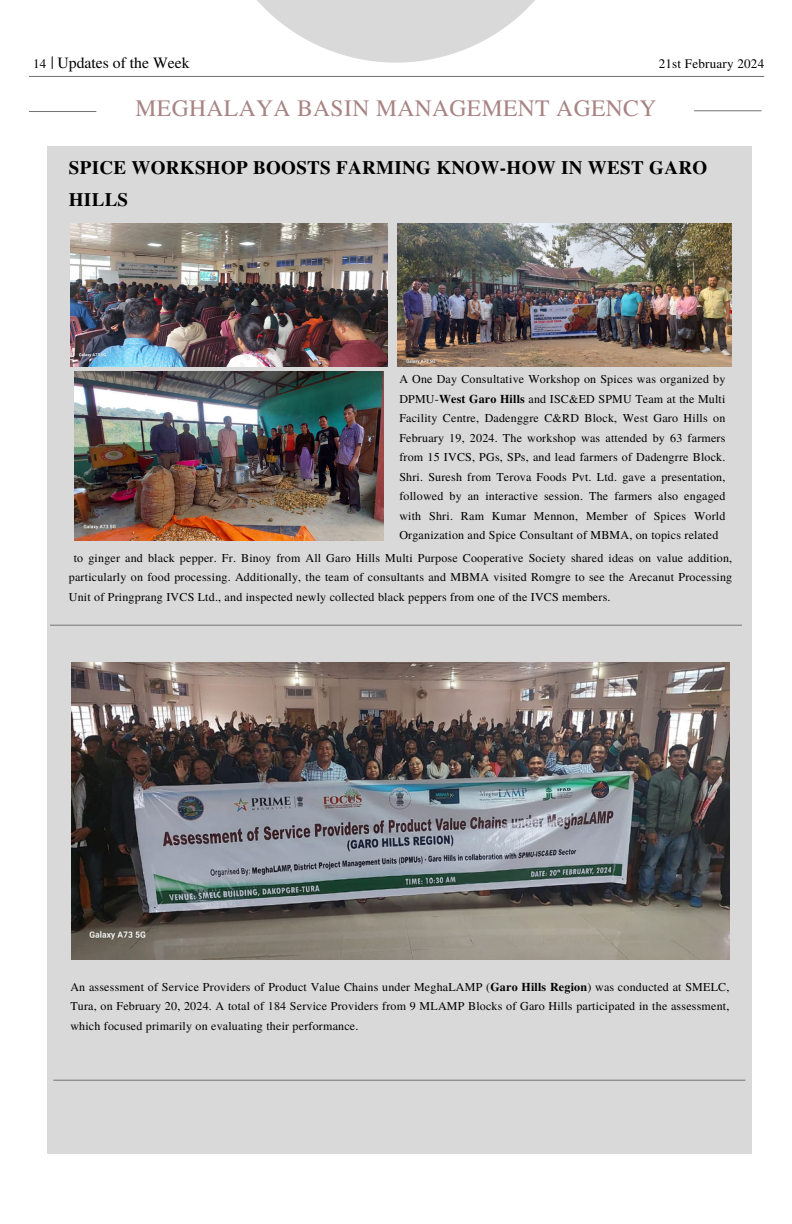
<style>
.page{position:relative;width:792px;height:1224px;background:#fff}
.page>*{position:absolute;margin:0;border:0;box-sizing:border-box;transform-origin:0 0}
.t1{font:23.5px "Te X Gyre Termes";letter-spacing:.015em;color:#a88484}
.t2{font:700 19px/31.5px "Te X Gyre Termes";letter-spacing:.015em;color:#000}
.t3{font:15.7px "Te X Gyre Termes";color:#000}
.t4{font:13.1px "Te X Gyre Termes";letter-spacing:.015em;color:#000}
.t5{font:12px/19.5px "Te X Gyre Termes";letter-spacing:.015em;color:#000;text-align:justify}
.s1{font-weight:700}
</style>
<div class="page">
<svg style="left:52px;top:56px;width:1px;height:13px"></svg>
<hr style="left:29px;top:76px;width:735px;height:1px;background:#737373">
<svg style="left:257px;top:0;width:278px;height:63px"></svg>
<hr style="left:29px;top:111px;width:67px;height:1px;background:#737373">
<hr style="left:694px;top:110px;width:68px;height:1px;background:#737373">
<div style="left:47px;top:146px;width:705px;height:1007px;background:#d9d9d9"></div>
<hr style="left:50px;top:625px;width:692px;height:1px;background:#737373">
<hr style="left:53px;top:1080px;width:692px;height:1px;background:#737373">
<img style="left:70px;top:224px;width:318px;height:142px">
<img style="left:75px;top:371px;width:309px;height:170px">
<img style="left:398px;top:224px;width:333px;height:142px">
<img style="left:72px;top:663px;width:657px;height:296px">
<p class="t4" style="left:33px;top:54px;width:15px">14</p>
<p class="t3" style="left:58px;top:51px;width:134px">Updates of the Week</p>
<p class="t4" style="left:659px;top:54px;width:107px">21st February 2024</p>
<p class="t1" style="left:136px;top:92px;width:522px">MEGHALAYA BASIN MANAGEMENT AGENCY</p>
<p class="t2" style="left:69px;top:151px;width:640px">SPICE WORKSHOP BOOSTS FARMING KNOW-HOW IN WEST GARO<br>HILLS</p>
<h2 class="t5" style="left:399px;top:369px;width:328px">A One Day Consultative Workshop on Spices was organized by DPMU-<span class="s1">West Garo Hills</span> and ISC&amp;ED SPMU Team at the Multi Facility Centre, Dadenggre C&amp;RD Block, West Garo Hills on February 19, 2024. The workshop was attended by 63 farmers from 15 IVCS, PGs, SPs, and lead farmers of Dadengrre Block.<br>Shri. Suresh from Terova Foods Pvt. Ltd. gave a presentation, followed by an interactive session. The farmers also engaged with Shri. Ram Kumar Mennon, Member of Spices World Organization and Spice Consultant of MBMA, on topics related</h2>
<p class="t5" style="left:69px;top:547px;width:665px;text-indent:5px">to ginger and black pepper. Fr. Binoy from All Garo Hills Multi Purpose Cooperative Society shared ideas on value addition, particularly on food processing. Additionally, the team of consultants and MBMA visited Romgre to see the Arecanut Processing Unit of Pringprang IVCS Ltd., and inspected newly collected black peppers from one of the IVCS members.</p>
<p class="t5" style="left:70px;top:976px;width:661px">An assessment of Service Providers of Product Value Chains under MeghaLAMP (<span class="s1">Garo Hills Region</span>) was conducted at SMELC, Tura, on February 20, 2024. A total of 184 Service Providers from 9 MLAMP Blocks of Garo Hills participated in the assessment, which focused primarily on evaluating their performance.</p>
</div>
